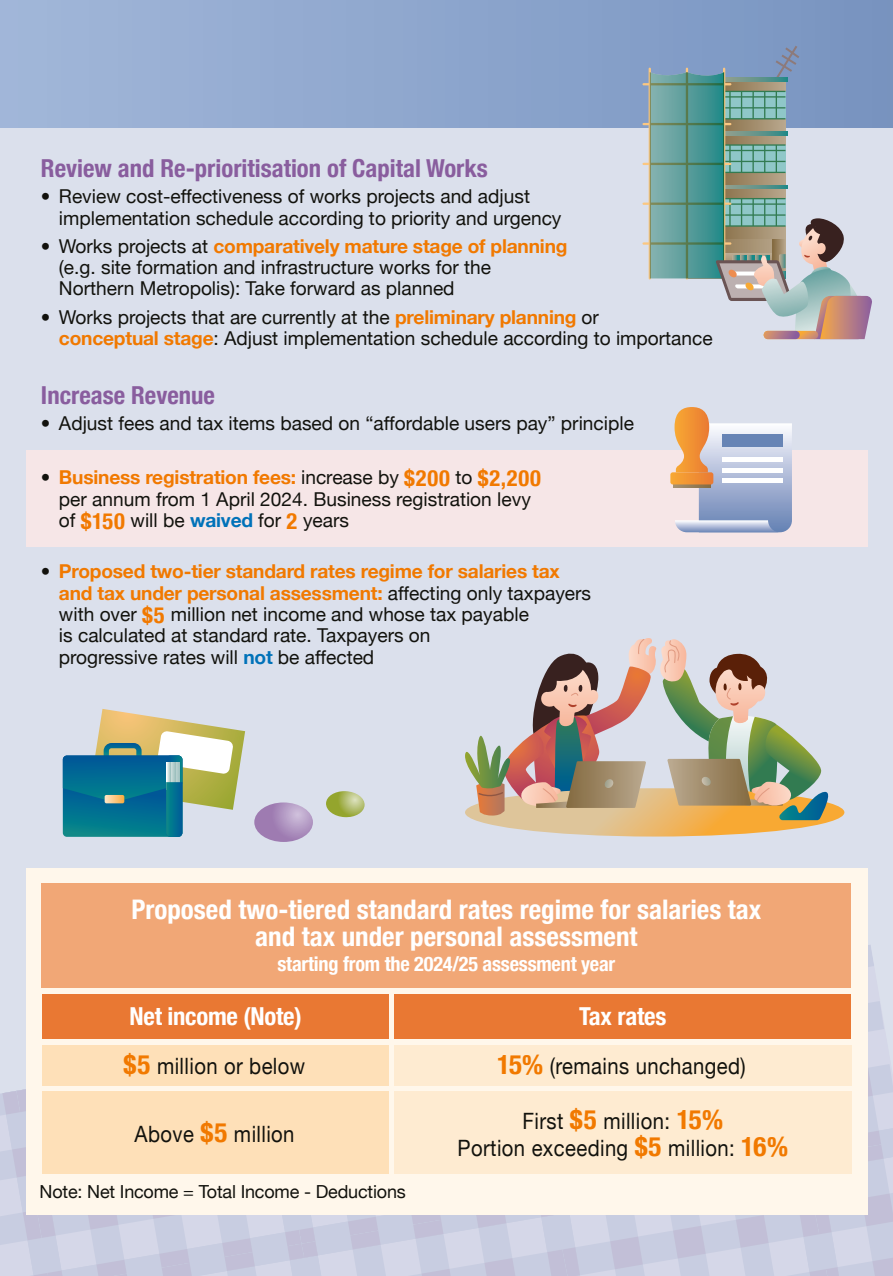
<style>
.page{position:relative;width:893px;height:1276px;background:#dbe0ec}
.page>*{position:absolute;margin:0;border:0;box-sizing:border-box;transform-origin:0 0}
.t1{font:700 condensed 27px/27px "Helvetica Neue";color:#fff;text-align:center}
.t2{font:700 condensed 24.75px "Helvetica Neue";color:#895d9e}
.t3{font:700 condensed 24.75px "Helvetica Neue";letter-spacing:-.01em;color:#fff}
.t4{font:22.5px/27px "Helvetica Neue";letter-spacing:.02em;color:#12120d;text-align:center;scale:.9 1}
.t5{font:700 condensed 20.25px "Helvetica Neue";letter-spacing:-.01em;color:#fff}
.t6{font:19.12px/21.4px "Helvetica Neue";color:#12120d}
.t7{font:18px "Helvetica Neue";letter-spacing:-.01em;color:#12120d}
.s1{font-weight:500}
.s2{font-weight:700;color:#f17900}
.s3{font-weight:700;font-stretch:condensed;font-size:22.5px;color:#f17900}
.s4{font-weight:700;color:#0072b9}
.s5{font-weight:700;font-stretch:condensed;font-size:27px;color:#f17900}
</style>
<div class="page">
<svg style="left:0;top:945px;width:893px;height:331px"></svg>
<div style="left:0;top:0;width:893px;height:128px;background:linear-gradient(to right,#a2b7d9,#7894c0)"></div>
<hr style="left:649px;top:69px;width:2px;height:209px;background:#fbc781">
<hr style="left:644px;top:242px;width:86px;height:3px;background:#fbc781">
<hr style="left:644px;top:203px;width:86px;height:2px;background:#fbc781">
<hr style="left:644px;top:163px;width:86px;height:2px;background:#fbc781">
<hr style="left:644px;top:123px;width:86px;height:2px;background:#fbc781">
<hr style="left:644px;top:83px;width:86px;height:2px;background:#fbc781">
<svg style="left:650px;top:43px;width:223px;height:296px"></svg>
<svg style="left:764px;top:331px;width:54px;height:8px"></svg>
<svg style="left:764px;top:331px;width:36px;height:8px"></svg>
<svg style="left:465px;top:638px;width:379px;height:198px"></svg>
<svg style="left:254px;top:802px;width:59px;height:40px"></svg>
<svg style="left:326px;top:791px;width:39px;height:26px"></svg>
<svg style="left:63px;top:709px;width:182px;height:128px"></svg>
<div style="left:26px;top:868px;width:842px;height:347px;background:#fff7eb"></div>
<div style="left:42px;top:994px;width:347px;height:44px;background:#e97833"></div>
<div style="left:394px;top:994px;width:457px;height:44px;background:#e97833"></div>
<div style="left:42px;top:1045px;width:347px;height:40px;background:#fee0b8"></div>
<div style="left:394px;top:1045px;width:457px;height:40px;background:#feebd1"></div>
<div style="left:42px;top:1091px;width:347px;height:83px;background:#fee0b8"></div>
<div style="left:394px;top:1091px;width:457px;height:83px;background:#feebd1"></div>
<div style="left:42px;top:883px;width:809px;height:105px;background:#f1a776"></div>
<div style="left:26px;top:451px;width:842px;height:96px;background:#f6e6e7"></div>
<svg style="left:670px;top:407px;width:122px;height:125px"></svg>
<p class="t2" style="left:41px;top:148px;width:448px">Review and Re-prioritisation of Capital Works</p>
<p class="t6" style="left:59px;top:187px;width:504px;text-indent:-18px"><span class="s1">•</span> Review cost-effectiveness of works projects and adjust implementation schedule according to priority and urgency</p>
<p class="t6" style="left:59px;top:236px;width:510px;text-indent:-18px"><span class="s1">•</span> Works projects at <span class="s2">comparatively mature stage of planning </span>(e.g. site formation and infrastructure works for the<br>Northern Metropolis): Take forward as planned</p>
<p class="t6" style="left:59px;top:307px;width:655px;text-indent:-18px"><span class="s1">•</span> Works projects that are currently at the <span class="s2">preliminary planning</span> or<br><span class="s2">conceptual stage</span>: Adjust implementation schedule according to importance</p>
<p class="t2" style="left:41px;top:375px;width:176px">Increase Revenue</p>
<p class="t6" style="left:41px;top:414px;width:594px"><span class="s1">•</span> Adjust fees and tax items based on “affordable users pay” principle</p>
<p class="t6" style="left:59px;top:468px;width:483px;text-indent:-18px"><span class="s1">•</span> <span class="s2">Business registration fees:</span> increase by <span class="s3">$200</span> to <span class="s3">$2,200 </span>per annum from 1 April 2024. Business registration levy of <span class="s3">$150</span> will be <span class="s4">waived</span> for <span class="s3">2</span> years</p>
<p class="t6" style="left:59px;top:562px;width:534px;text-indent:-18px"><span class="s1">•</span> <span class="s2">Proposed two-tier standard rates regime for salaries tax and tax under personal assessment:</span> affecting only taxpayers with over <span class="s3">$5</span> million net income and whose tax payable<br>is calculated at standard rate. Taxpayers on<br>progressive rates will <span class="s4">not</span> be affected</p>
<h1 class="t1" style="left:131px;top:894px;width:631px">Proposed two-tiered standard rates regime for salaries tax and tax under personal assessment</h1>
<p class="t5" style="left:277px;top:947px;width:339px">starting from the 2024/25 assessment year</p>
<p class="t3" style="left:130px;top:996px;width:174px">Net income (Note)</p>
<p class="t3" style="left:579px;top:996px;width:89px">Tax rates</p>
<p class="t4" style="left:124px;top:1054px;width:203px"><span class="s5">$5</span> million or below</p>
<p class="t4" style="left:497px;top:1054px;width:278px"><span class="s5">15%</span> (remains unchanged)</p>
<p class="t4" style="left:135px;top:1122px;width:179px">Above <span class="s5">$5</span> million</p>
<p class="t7" style="left:40px;top:1179px;width:368px">Note: Net Income = Total Income - Deductions</p>
<p class="t4" style="left:458px;top:1108px;width:369px">First <span class="s5">$5</span> million: <span class="s5">15%<br></span>Portion exceeding <span class="s5">$5</span> million: <span class="s5">16%</span></p>
</div>
